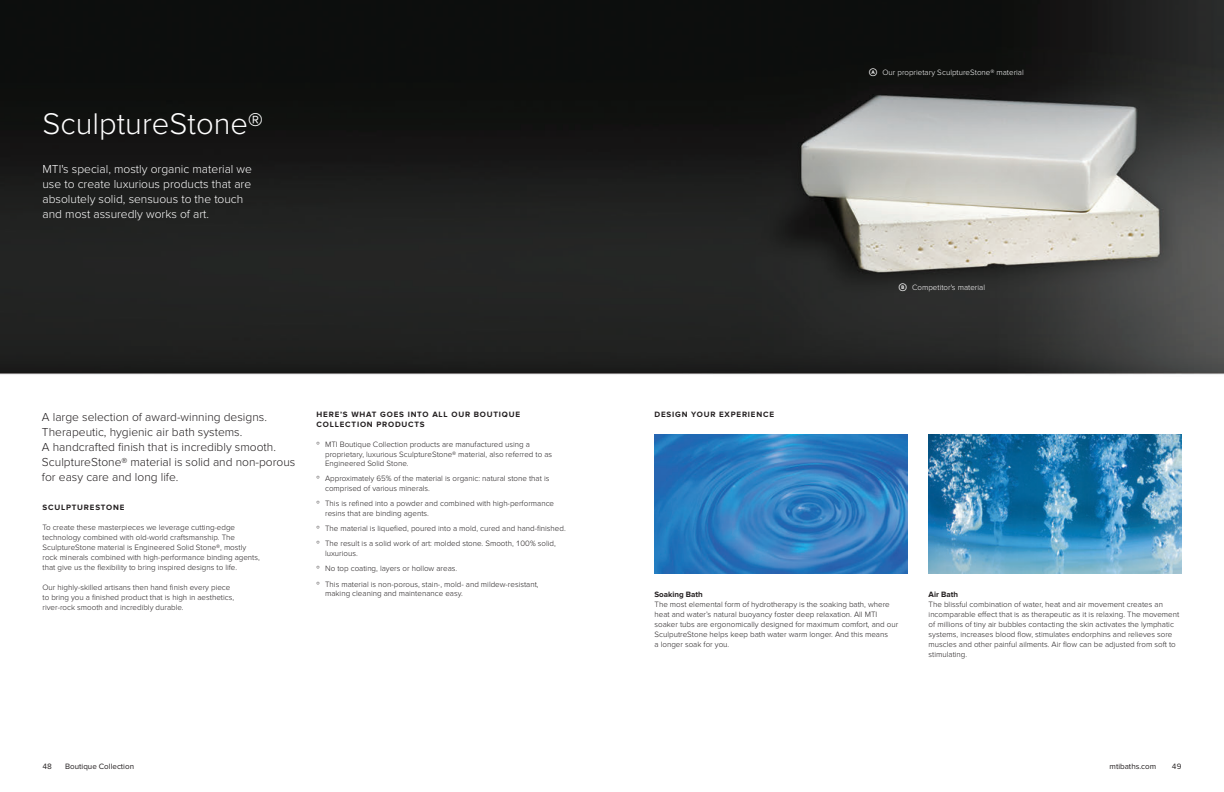
<style>
.page{position:relative;width:1224px;height:792px;background:#fff}
.page>*{position:absolute;margin:0;border:0;box-sizing:border-box;transform-origin:0 0}
.t1{font:300 31px "Proxima Nova";color:#fff}
.t2{font:300 12px/15px "Proxima Nova";color:#231f20}
.t3{font:300 12px/15px "Proxima Nova";color:#fff}
.t4{font:300 8px/10px "Proxima Nova";color:#231f20}
.t5{font:700 8px/10px "Proxima Nova";letter-spacing:.1em;color:#231f20}
.t6{font:300 8px "Proxima Nova";color:#fff}
.t7{font:8px "Proxima Nova";color:#231f20}
.t8{font:700 8px "Proxima Nova";color:#231f20}
.s1{font-family:"Whitney Index White Round Bd";font-weight:400}
</style>
<div class="page">
<img style="left:0;top:0;width:1224px;height:574px">
<img style="left:655px;top:435px;width:252px;height:138px">
<img style="left:929px;top:435px;width:252px;height:138px">
<h1 class="t1" style="left:43px;top:106px;width:222px">SculptureStone®</h1>
<h2 class="t3" style="left:43px;top:162px;width:211px">MTI's special, mostly organic material we use to create luxurious products that are absolutely solid, sensuous to the touch and most assuredly works of art.</h2>
<h2 class="t2" style="left:42px;top:409px;width:255px">A large selection of award-winning designs.<br>Therapeutic, hygienic air bath systems.<br>A handcrafted finish that is incredibly smooth.<br>SculptureStone® material is solid and non-porous for easy care and long life.</h2>
<p class="t5" style="left:43px;top:503px;width:83px">SCULPTURESTONE</p>
<p class="t4" style="left:43px;top:523px;width:219px">To create these masterpieces we leverage cutting-edge technology combined with old-world craftsmanship. The SculptureStone material is Engineered Solid Stone®, mostly rock minerals combined with high-performance binding agents, that give us the flexibility to bring inspired designs to life.</p>
<p class="t4" style="left:43px;top:583px;width:193px">Our highly-skilled artisans then hand finish every piece to bring you a finished product that is high in aesthetics, river-rock smooth and incredibly durable.</p>
<p class="t5" style="left:317px;top:410px;width:205px">HERE’S WHAT GOES INTO ALL OUR BOUTIQUE<br>COLLECTION PRODUCTS</p>
<p class="t4" style="left:325px;top:440px;width:229px;line-height:9.6px;text-indent:-9px">º MTI Boutique Collection products are manufactured using a proprietary, luxurious SculptureStone® material, also referred to as<br>Engineered Solid Stone.</p>
<p class="t4" style="left:325px;top:474px;width:226px;line-height:9.6px;text-indent:-9px">º Approximately 65% of the material is organic: natural stone that is comprised of various minerals.</p>
<p class="t4" style="left:325px;top:499px;width:231px;line-height:9.6px;text-indent:-9px">º This is refined into a powder and combined with high-performance resins that are binding agents.</p>
<p class="t4" style="left:317px;top:521px;width:251px;line-height:15.3px">º The material is liquefied, poured into a mold, cured and hand-finished. º The result is a solid work of art: molded stone. Smooth, 100% solid,</p>
<p class="t4" style="left:317px;top:546px;width:224px;line-height:15.3px;text-indent:9px">luxurious.<br>º No top coating, layers or hollow areas.<br>º This material is non-porous, stain-, mold- and mildew-resistant,</p>
<p class="t4" style="left:325px;top:589px;width:139px">making cleaning and maintenance easy.</p>
<p class="t6" style="left:869px;top:68px;width:156px"><span class="s1">A</span> Our proprietary SculptureStone® material</p>
<p class="t5" style="left:655px;top:410px;width:121px">DESIGN YOUR EXPERIENCE</p>
<p class="t6" style="left:899px;top:283px;width:88px"><span class="s1">B</span> Competitor's material</p>
<p class="t8" style="left:655px;top:589px;width:50px">Soaking Bath</p>
<p class="t4" style="left:655px;top:599px;width:245px">The most elemental form of hydrotherapy is the soaking bath, where heat and water’s natural buoyancy foster deep relaxation. All MTI soaker tubs are ergonomically designed for maximum comfort, and our SculputreStone helps keep bath water warm longer. And this means<br>a longer soak for you.</p>
<p class="t5" style="left:929px;top:589px;width:31px">Air Bath</p>
<p class="t4" style="left:929px;top:599px;width:252px">The blissful combination of water, heat and air movement creates an incomparable effect that is as therapeutic as it is relaxing. The movement of millions of tiny air bubbles contacting the skin activates the lymphatic systems, increases blood flow, stimulates endorphins and relieves sore muscles and other painful ailments. Air flow can be adjusted from soft to stimulating.</p>
<p class="t7" style="left:43px;top:761px;width:11px">48</p>
<p class="t7" style="left:65px;top:761px;width:70px">Boutique Collection</p>
<p class="t7" style="left:1110px;top:761px;width:48px">mtibaths.com</p>
<p class="t7" style="left:1172px;top:761px;width:11px">49</p>
</div>
